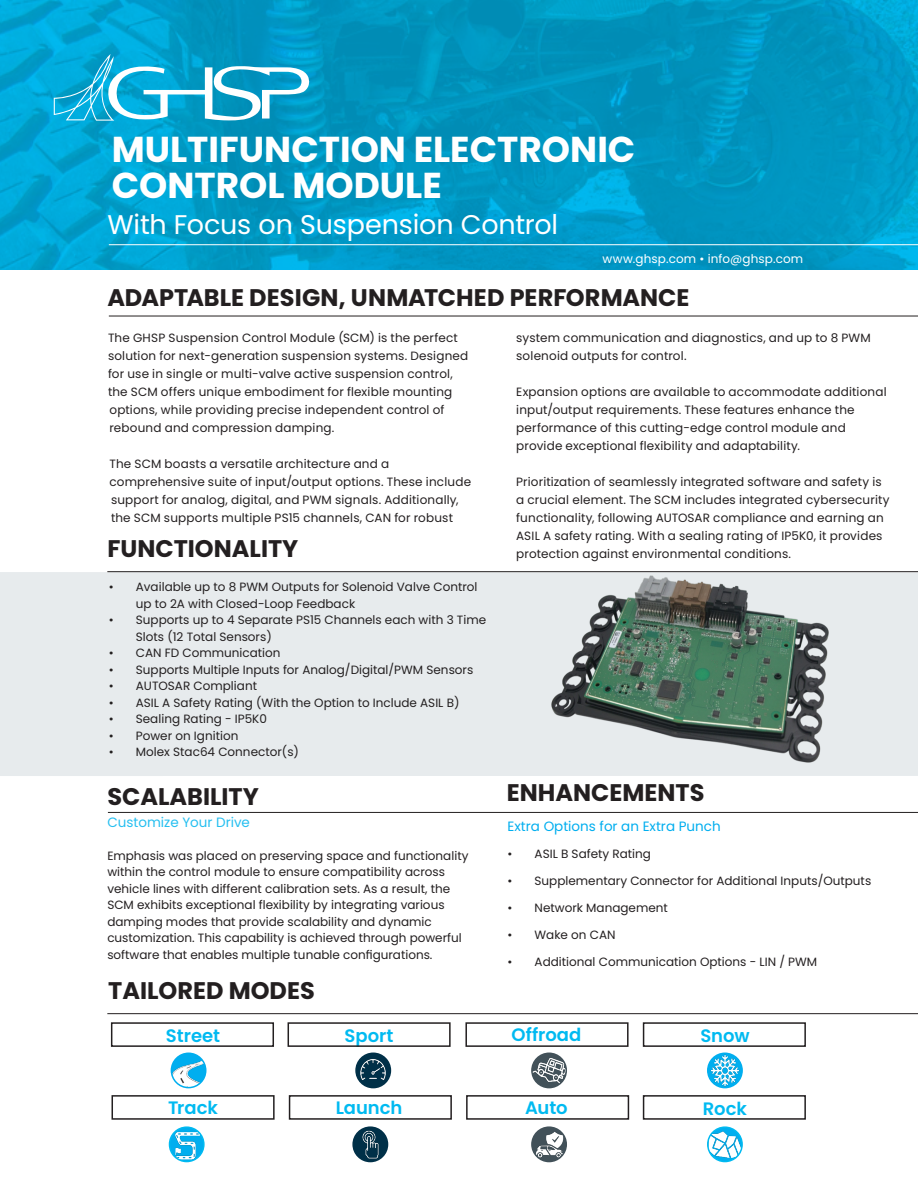
<style>
.page{position:relative;width:918px;height:1188px;background:#fff}
.page>*{position:absolute;margin:0;border:0;box-sizing:border-box;transform-origin:0 0}
.Section_Headlines{font:700 36px "Poppins";color:#fff}
._8_pt_Small_Text{font:27px "Poppins";letter-spacing:-.005em;color:#fff}
._16_pt_Sublines_Sections{font:700 24px "Poppins";color:#231f20}
._6_pt_Small_Text{font:600 18px "Poppins";letter-spacing:-.005em;color:#00baf1}
.t1{font:13.5px "Poppins";color:#00aeef}
.t2{font:13.5px "Poppins";color:#26bff0}
._8_pt_Small_Text-2{font:12px/18px "Poppins";color:#231f20}
._6_pt_Small_Text-2{font:12px "Poppins";letter-spacing:.015em;color:#fff}
</style>
<div class="page">
<img style="left:0;top:0;width:918px;height:270px">
<hr style="left:109px;top:244px;width:809px;height:1px;background:#fff">
<div style="left:0;top:572px;width:918px;height:204px;background:#e7ebed"></div>
<hr style="left:109px;top:316px;width:809px;height:1px;background:#231f20">
<hr style="left:108px;top:812px;width:810px;height:1px;background:#231f20">
<hr style="left:107px;top:571px;width:811px;height:1px;background:#231f20">
<hr style="left:107px;top:1013px;width:811px;height:1px;background:#231f20">
<svg style="left:54px;top:54px;width:255px;height:67px"></svg>
<div style="left:111px;top:1022px;width:163px;height:25px;border:2px solid #231f20"></div>
<div style="left:288px;top:1022px;width:163px;height:25px;border:2px solid #231f20"></div>
<div style="left:465px;top:1022px;width:164px;height:25px;border:2px solid #231f20"></div>
<div style="left:643px;top:1022px;width:163px;height:25px;border:2px solid #231f20"></div>
<div style="left:112px;top:1095px;width:163px;height:25px;border:2px solid #231f20"></div>
<div style="left:289px;top:1095px;width:163px;height:25px;border:2px solid #231f20"></div>
<div style="left:466px;top:1095px;width:163px;height:25px;border:2px solid #231f20"></div>
<div style="left:643px;top:1095px;width:163px;height:25px;border:2px solid #231f20"></div>
<img style="left:171px;top:1053px;width:35px;height:35px;border-radius:17px">
<div style="left:171px;top:1053px;width:35px;height:35px;border:2px solid #00aeef;border-radius:50%"></div>
<img style="left:171px;top:1127px;width:32px;height:35px">
<div style="left:169px;top:1126px;width:36px;height:36px;border:2px solid #00baf1;border-radius:50%"></div>
<img style="left:358px;top:1053px;width:31px;height:33px">
<div style="left:355px;top:1053px;width:36px;height:35px;border:2px solid #003048;border-radius:50%"></div>
<img style="left:532px;top:1053px;width:34px;height:35px;border-radius:17px">
<div style="left:531px;top:1053px;width:36px;height:35px;border:2px solid #425159;border-radius:50%"></div>
<img style="left:708px;top:1053px;width:34px;height:35px;border-radius:17px">
<div style="left:707px;top:1053px;width:36px;height:35px;border:2px solid #00aeef;border-radius:50%"></div>
<img style="left:353px;top:1127px;width:35px;height:35px;border-radius:17px">
<div style="left:352px;top:1126px;width:36px;height:36px;border:2px solid #003048;border-radius:50%"></div>
<img style="left:532px;top:1127px;width:34px;height:35px;border-radius:17px">
<div style="left:531px;top:1126px;width:36px;height:36px;border:2px solid #425159;border-radius:50%"></div>
<img style="left:708px;top:1127px;width:34px;height:35px;border-radius:17px">
<div style="left:707px;top:1126px;width:36px;height:36px;border:2px solid #00baf1;border-radius:50%"></div>
<img style="left:526px;top:571px;width:331px;height:192px">
<p class="Section_Headlines" style="left:112px;top:129px;width:525px">MULTIFUNCTION ELECTRONIC</p>
<p class="Section_Headlines" style="left:112px;top:165px;width:332px">CONTROL MODULE</p>
<p class="_8_pt_Small_Text" style="left:107px;top:209px;width:452px">With Focus on Suspension Control</p>
<p class="_6_pt_Small_Text-2" style="left:602px;top:252px;width:202px">www.ghsp.com • info@ghsp.com</p>
<p class="_16_pt_Sublines_Sections" style="left:107px;top:284px;width:584px">ADAPTABLE DESIGN, UNMATCHED PERFORMANCE</p>
<p class="_8_pt_Small_Text-2" style="left:108px;top:329px;width:362px">The GHSP Suspension Control Module (SCM) is the perfect solution for next-generation suspension systems. Designed for use in single or multi-valve active suspension control, the SCM offers unique embodiment for flexible mounting options, while providing precise independent control of rebound and compression damping.</p>
<p class="_8_pt_Small_Text-2" style="left:110px;top:455px;width:363px">The SCM boasts a versatile architecture and a comprehensive suite of input/output options. These include support for analog, digital, and PWM signals. Additionally, the SCM supports multiple PS15 channels, CAN for robust</p>
<p class="_16_pt_Sublines_Sections" style="left:107px;top:535px;width:193px">FUNCTIONALITY</p>
<p class="_8_pt_Small_Text-2" style="left:136px;top:579px;width:343px;line-height:16.5px;text-indent:-27px">• Available up to 8 PWM Outputs for Solenoid Valve Control up to 2A with Closed-Loop Feedback</p>
<p class="_8_pt_Small_Text-2" style="left:136px;top:612px;width:352px;line-height:16.5px;text-indent:-27px">• Supports up to 4 Separate PS15 Channels each with 3 Time<br>Slots (12 Total Sensors)</p>
<p class="_8_pt_Small_Text-2" style="left:109px;top:644px;width:173px">• CAN FD Communication</p>
<p class="_8_pt_Small_Text-2" style="left:109px;top:661px;width:366px">• Supports Multiple Inputs for Analog/Digital/PWM Sensors</p>
<p class="_8_pt_Small_Text-2" style="left:109px;top:677px;width:150px">• AUTOSAR Compliant</p>
<p class="_8_pt_Small_Text-2" style="left:109px;top:694px;width:352px">• ASIL A Safety Rating (With the Option to Include ASIL B)</p>
<p class="_8_pt_Small_Text-2" style="left:109px;top:710px;width:160px">• Sealing Rating - IP5K0</p>
<p class="_8_pt_Small_Text-2" style="left:109px;top:727px;width:131px">• Power on Ignition</p>
<p class="_8_pt_Small_Text-2" style="left:109px;top:743px;width:192px">• Molex Stac64 Connector(s)</p>
<p class="_8_pt_Small_Text-2" style="left:516px;top:329px;width:356px">system communication and diagnostics, and up to 8 PWM solenoid outputs for control.</p>
<p class="_8_pt_Small_Text-2" style="left:516px;top:383px;width:372px">Expansion options are available to accommodate additional input/output requirements. These features enhance the performance of this cutting-edge control module and provide exceptional flexibility and adaptability.</p>
<p class="_8_pt_Small_Text-2" style="left:516px;top:473px;width:375px">Prioritization of seamlessly integrated software and safety is a crucial element. The SCM includes integrated cybersecurity functionality, following AUTOSAR compliance and earning an ASIL A safety rating. With a sealing rating of IP5K0, it provides protection against environmental conditions.</p>
<p class="_16_pt_Sublines_Sections" style="left:107px;top:782px;width:153px">SCALABILITY</p>
<p class="_16_pt_Sublines_Sections" style="left:507px;top:779px;width:199px">ENHANCEMENTS</p>
<p class="t2" style="left:107px;top:814px;width:144px">Customize Your Drive</p>
<p class="_8_pt_Small_Text-2" style="left:107px;top:847px;width:363px;line-height:16.5px">Emphasis was placed on preserving space and functionality within the control module to ensure compatibility across</p>
<p class="_8_pt_Small_Text-2" style="left:107px;top:880px;width:344px;line-height:16.5px">vehicle lines with different calibration sets. As a result, the<br>SCM exhibits exceptional flexibility by integrating various</p>
<p class="_8_pt_Small_Text-2" style="left:107px;top:913px;width:356px;line-height:16.5px">damping modes that provide scalability and dynamic customization. This capability is achieved through powerful software that enables multiple tunable configurations.</p>
<p class="t1" style="left:508px;top:818px;width:215px">Extra Options for an Extra Punch</p>
<p class="_8_pt_Small_Text-2" style="left:508px;top:845px;width:145px">• ASIL B Safety Rating</p>
<p class="_8_pt_Small_Text-2" style="left:508px;top:872px;width:365px">• Supplementary Connector for Additional Inputs/Outputs</p>
<p class="_8_pt_Small_Text-2" style="left:508px;top:899px;width:162px">• Network Management</p>
<p class="_8_pt_Small_Text-2" style="left:508px;top:926px;width:109px">• Wake on CAN</p>
<p class="_8_pt_Small_Text-2" style="left:508px;top:953px;width:311px">• Additional Communication Options - LIN / PWM</p>
<p class="_16_pt_Sublines_Sections" style="left:108px;top:977px;width:208px">TAILORED MODES</p>
<p class="_6_pt_Small_Text" style="left:166px;top:1025px;width:56px">Street</p>
<p class="_6_pt_Small_Text" style="left:345px;top:1025px;width:51px">Sport</p>
<p class="_6_pt_Small_Text" style="left:511px;top:1024px;width:71px">Offroad</p>
<p class="_6_pt_Small_Text" style="left:700px;top:1025px;width:51px">Snow</p>
<p class="_6_pt_Small_Text" style="left:168px;top:1097px;width:51px">Track</p>
<p class="_6_pt_Small_Text" style="left:336px;top:1097px;width:68px">Launch</p>
<p class="_6_pt_Small_Text" style="left:525px;top:1097px;width:44px">Auto</p>
<p class="_6_pt_Small_Text" style="left:703px;top:1098px;width:46px">Rock</p>
</div>
